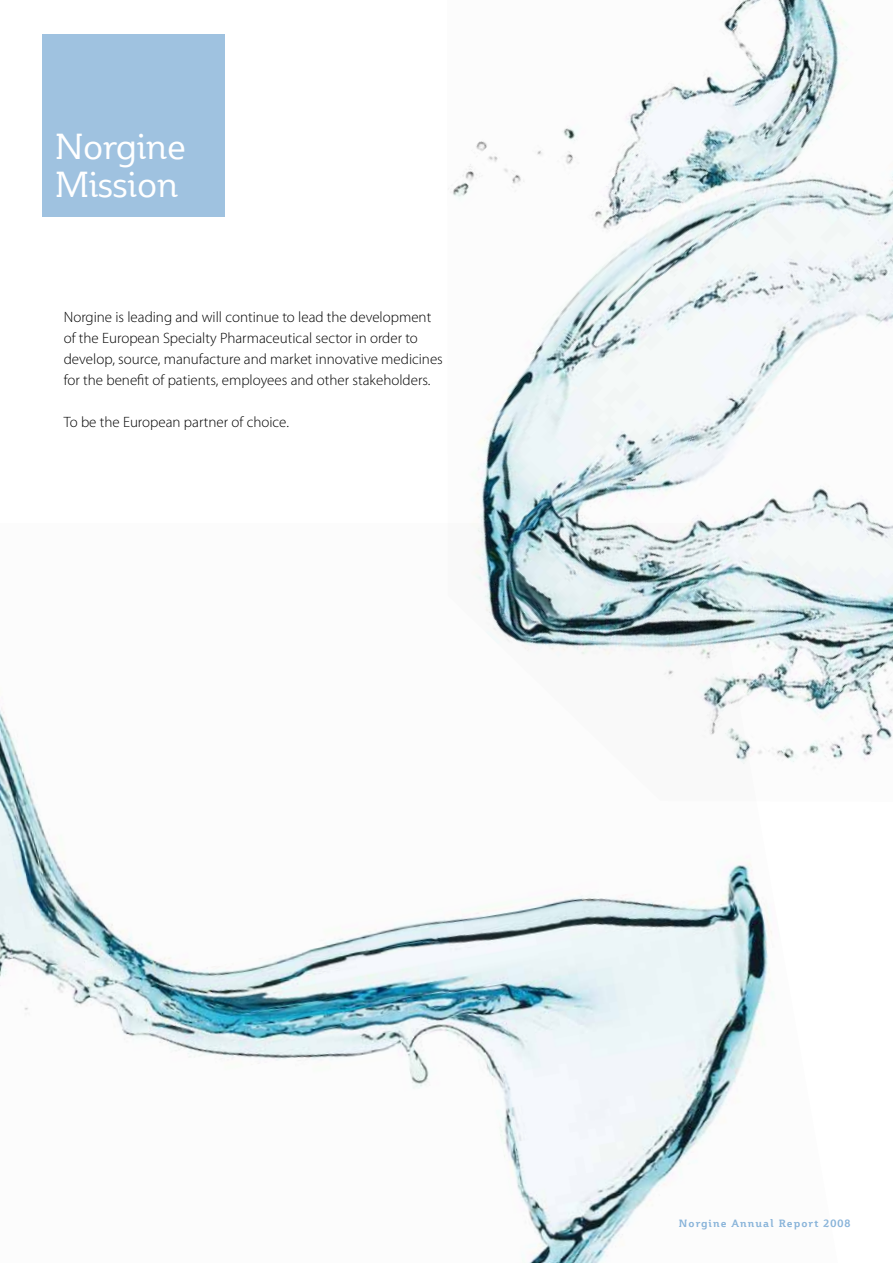
<style>
.page{position:relative;width:893px;height:1263px;background:#fff}
.page>*{position:absolute;margin:0;border:0;box-sizing:border-box;transform-origin:0 0}
.t1{font:36px/37.5px "Plume";letter-spacing:-.005em;color:#fff}
.t2{font:300 15px/21px "Myriad Pro";color:#000}
.t3{font:700 10.5px "Plume";letter-spacing:.1em;color:#88b3d9}
</style>
<div class="page">
<img style="left:448px;top:0;width:445px;height:761px">
<div style="left:43px;top:34px;width:182px;height:183px;background:#9fc2e0"></div>
<img style="left:0;top:523px;width:840px;height:740px">
<h1 class="t1" style="left:55px;top:128px;width:132px">Norgine<br>Mission</h1>
<p class="t2" style="left:64px;top:306px;width:381px">Norgine is leading and will continue to lead the development of the European Specialty Pharmaceutical sector in order to develop, source, manufacture and market innovative medicines for the benefit of patients, employees and other stakeholders.</p>
<p class="t2" style="left:64px;top:411px;width:227px">To be the European partner of choice.</p>
<p class="t3" style="left:679px;top:1217px;width:173px">Norgine Annual Report 2008</p>
</div>
